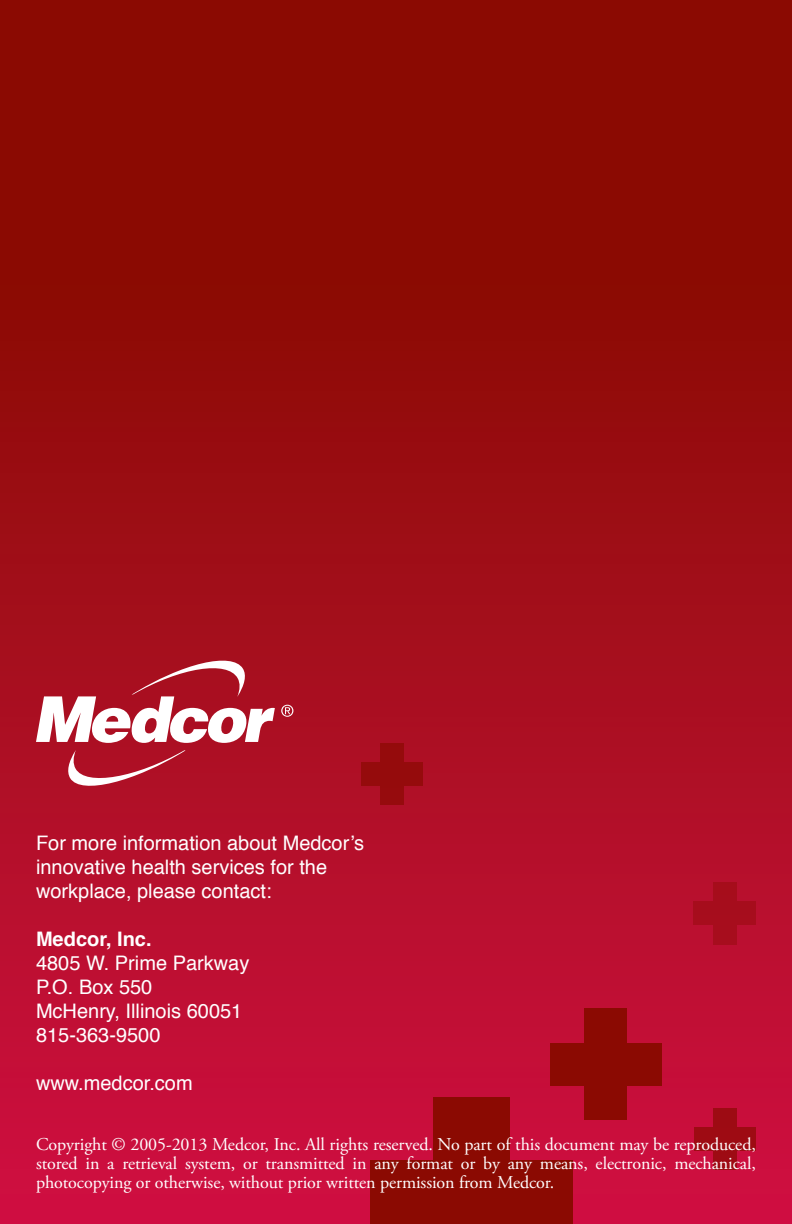
<style>
.page{position:relative;width:792px;height:1224px;background:#fff}
.page>*{position:absolute;margin:0;border:0;box-sizing:border-box;transform-origin:0 0}
.t1{font:20px/24px "Helvetica";color:#fff}
.t2{font:700 20px "Helvetica";color:#fff}
.t3{font:18px/19px "Adobe Garamond Pro";letter-spacing:-.005em;color:#fff;text-align:justify}
</style>
<div class="page">
<div style="left:0;top:0;width:792px;height:1224px;background:linear-gradient(to bottom,#7f0a00,#cc1040)"></div>
<div style="left:370px;top:1160px;width:203px;height:64px;background:#8b0a02"></div>
<div style="left:433px;top:1097px;width:77px;height:127px;background:#8b0a02"></div>
<div style="left:713px;top:882px;width:24px;height:62px;background:#a60d1c"></div>
<div style="left:694px;top:901px;width:62px;height:24px;background:#a60d1d"></div>
<div style="left:714px;top:1109px;width:23px;height:61px;background:#9d0b13"></div>
<div style="left:695px;top:1128px;width:61px;height:23px;background:#9e0b13"></div>
<div style="left:584px;top:1009px;width:43px;height:111px;background:#8b0a02"></div>
<div style="left:550px;top:1043px;width:111px;height:43px;background:#8b0a02"></div>
<div style="left:381px;top:744px;width:23px;height:61px;background:#950b0c"></div>
<div style="left:362px;top:763px;width:61px;height:23px;background:#950b0c"></div>
<svg style="left:66px;top:750px;width:120px;height:45px;background:#b82c3f"></svg>
<svg style="left:36px;top:651px;width:239px;height:92px"></svg>
<svg style="left:281px;top:705px;width:12px;height:12px"></svg>
<p class="t1" style="left:36px;top:832px;width:330px">For more information about Medcor’s innovative health services for the workplace, please contact:</p>
<p class="t2" style="left:36px;top:923px;width:117px">Medcor, Inc.</p>
<p class="t1" style="left:36px;top:952px;width:215px">4805 W. Prime Parkway</p>
<p class="t1" style="left:36px;top:976px;width:118px">P.O. Box 550</p>
<p class="t1" style="left:36px;top:1000px;width:208px">McHenry, Illinois 60051</p>
<p class="t1" style="left:36px;top:1024px;width:126px">815-363-9500</p>
<p class="t1" style="left:36px;top:1072px;width:158px">www.medcor.com</p>
<p class="t3" style="left:36px;top:1135px;width:721px">Copyright © 2005-2013 Medcor, Inc. All rights reserved. No part of this document may be reproduced, stored in a retrieval system, or transmitted in any format or by any means, electronic, mechanical, photocopying or otherwise, without prior written permission from Medcor.</p>
</div>
